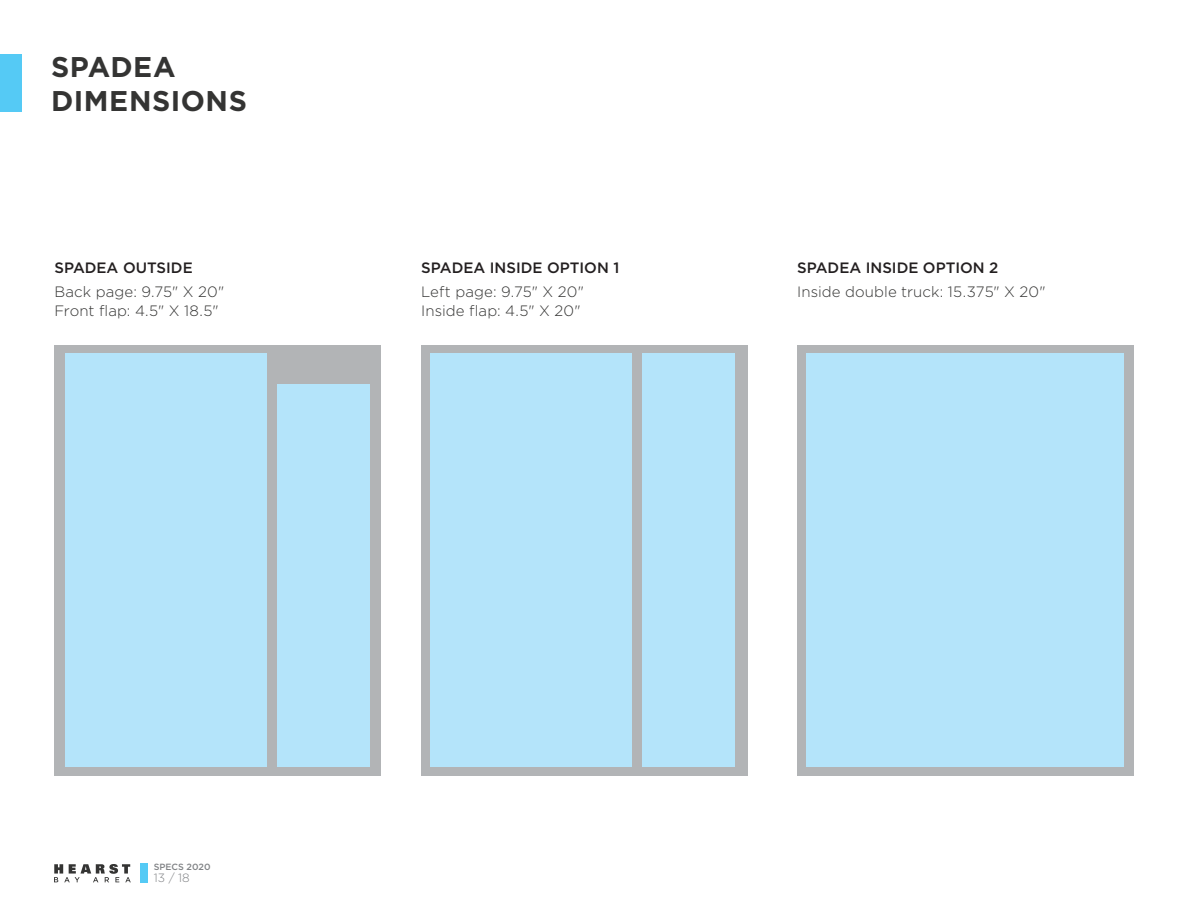
<style>
.page{position:relative;width:1188px;height:918px;background:#fff}
.page>*{position:absolute;margin:0;border:0;box-sizing:border-box;transform-origin:0 0}
.t1{font:700 28.5px "Gotham";letter-spacing:.015em;color:#343433}
.t2{font:300 15px "Gotham";letter-spacing:.005em;color:#343433}
.t3{font:500 15px "Gotham";color:#231f20}
.t4{font:300 12px "Gotham";color:#808285}
.t5{font:500 9px "Gotham";color:#808285}
</style>
<div class="page">
<div style="left:0;top:54px;width:22px;height:58px;background:#55caf5"></div>
<svg style="left:54px;top:864px;width:77px;height:18px"></svg>
<div style="left:140px;top:863px;width:7px;height:20px;background:#55caf5"></div>
<div style="left:421px;top:345px;width:327px;height:430px;background:#b2b4b6"></div>
<div style="left:797px;top:345px;width:337px;height:430px;background:#b2b4b6"></div>
<div style="left:54px;top:345px;width:327px;height:430px;background:#b2b4b6"></div>
<div style="left:65px;top:354px;width:201px;height:413px;background:#b4e4fa"></div>
<div style="left:277px;top:385px;width:93px;height:382px;background:#b4e4fa"></div>
<div style="left:807px;top:354px;width:317px;height:413px;background:#b4e4fa"></div>
<div style="left:430px;top:354px;width:202px;height:413px;background:#b4e4fa"></div>
<div style="left:642px;top:354px;width:93px;height:413px;background:#b4e4fa"></div>
<p class="t1" style="left:51px;top:48px;width:126px">SPADEA</p>
<p class="t1" style="left:51px;top:82px;width:197px">DIMENSIONS</p>
<p class="t3" style="left:54px;top:258px;width:140px">SPADEA OUTSIDE</p>
<p class="t2" style="left:54px;top:282px;width:171px">Back page: 9.75" X 20"</p>
<p class="t2" style="left:54px;top:302px;width:166px">Front flap: 4.5" X 18.5"</p>
<p class="t3" style="left:421px;top:258px;width:200px">SPADEA INSIDE OPTION 1</p>
<p class="t2" style="left:421px;top:282px;width:164px">Left page: 9.75" X 20"</p>
<p class="t2" style="left:421px;top:302px;width:161px">Inside flap: 4.5" X 20"</p>
<p class="t3" style="left:797px;top:258px;width:203px">SPADEA INSIDE OPTION 2</p>
<p class="t2" style="left:797px;top:282px;width:250px">Inside double truck: 15.375" X 20"</p>
<p class="t5" style="left:154px;top:861px;width:58px">SPECS 2020</p>
<p class="t4" style="left:154px;top:871px;width:38px">13 / 18</p>
</div>
